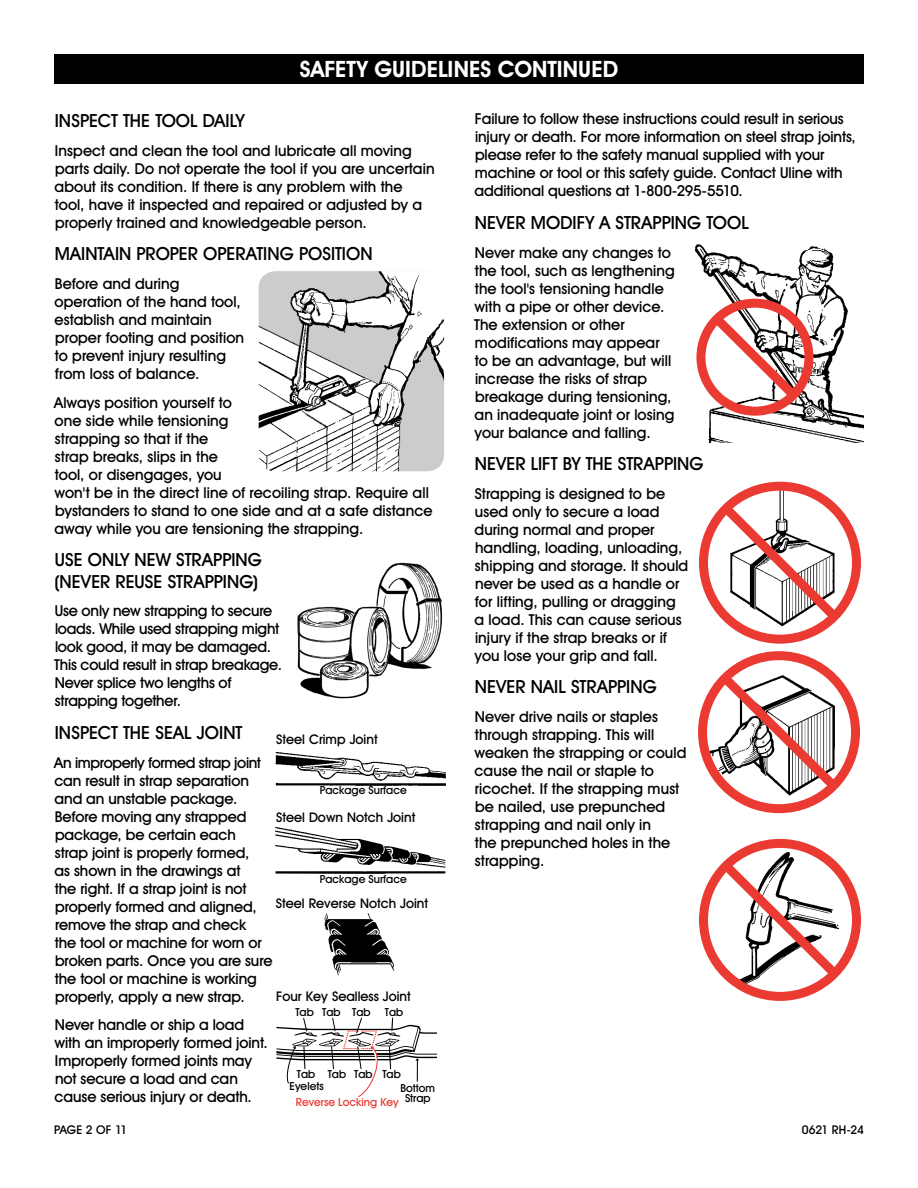
<style>
.page{position:relative;width:918px;height:1188px;background:#fff}
.page>*{position:absolute;margin:0;border:0;box-sizing:border-box;transform-origin:0 0}
.t1{font:700 22.5px "Uline Two Knine";letter-spacing:.005em;color:#fff}
.t2{font:18px/21.6px "Uline Two Knine";letter-spacing:.005em;color:#000}
.t3{font:15px/18px "Uline Two Knine";letter-spacing:.005em;color:#000}
.t4{font:15px/18px "Uline Two Knine";letter-spacing:-.015em;color:#000}
.t5{font:14.85px/18px "Uline Two Knine";letter-spacing:-.005em;color:#000}
.t6{font:13.2px "Uline Two Knine";color:#000}
.t7{font:12px "Uline Two Knine";letter-spacing:-.01em;color:#000}
.t8{font:10.95px/10.5px "Uline Two Knine";color:#000;text-align:center}
.t9{font:10.95px "Uline Two Knine";color:#eb3a32}
</style>
<div class="page">
<div style="left:54px;top:54px;width:810px;height:30px;background:#000"></div>
<img style="left:259px;top:271px;width:185px;height:200px">
<img style="left:297px;top:562px;width:146px;height:137px">
<img style="left:275px;top:752px;width:170px;height:34px">
<img style="left:275px;top:826px;width:170px;height:48px">
<img style="left:324px;top:913px;width:71px;height:63px">
<svg style="left:276px;top:1017px;width:161px;height:80px"></svg>
<img style="left:694px;top:244px;width:170px;height:199px">
<div style="left:696px;top:299px;width:117px;height:117px;border:9px solid #eb3a32;border-radius:50%"></div>
<svg style="left:704px;top:306px;width:103px;height:103px"></svg>
<img style="left:734px;top:482px;width:92px;height:14px">
<img style="left:701px;top:685px;width:122px;height:121px">
<div style="left:699px;top:482px;width:162px;height:162px;border:9px solid #eb3a32;border-radius:50%"></div>
<svg style="left:714px;top:496px;width:134px;height:134px"></svg>
<svg style="left:713px;top:666px;width:135px;height:134px"></svg>
<svg style="left:701px;top:773px;width:20px;height:15px"></svg>
<div style="left:698px;top:651px;width:162px;height:162px;border:9px solid #eb3a32;border-radius:50%"></div>
<img style="left:699px;top:846px;width:127px;height:155px">
<div style="left:702px;top:982px;width:37px;height:23px;background:#fff"></div>
<svg style="left:713px;top:853px;width:136px;height:135px"></svg>
<div style="left:699px;top:839px;width:162px;height:162px;border:9px solid #eb3a32;border-radius:50%"></div>
<h1 class="t1" style="left:300px;top:56px;width:320px">SAFETY GUIDELINES CONTINUED</h1>
<p class="t2" style="left:55px;top:109px;width:192px">INSPECT THE TOOL DAILY</p>
<p class="t3" style="left:55px;top:141px;width:382px">Inspect and clean the tool and lubricate all moving parts daily. Do not operate the tool if you are uncertain about its condition. If there is any problem with the tool, have it inspected and repaired or adjusted by a properly trained and knowledgeable person.</p>
<p class="t2" style="left:55px;top:243px;width:319px">MAINTAIN PROPER OPERATING POSITION</p>
<p class="t3" style="left:55px;top:274px;width:191px">Before and during operation of the hand tool, establish and maintain proper footing and position to prevent injury resulting from loss of balance.</p>
<p class="t3" style="left:54px;top:393px;width:380px">Always position yourself to<br>one side while tensioning<br>strapping so that if the<br>strap breaks, slips in the<br>tool, or disengages, you<br>won't be in the direct line of recoiling strap. Require all bystanders to stand to one side and at a safe distance away while you are tensioning the strapping.</p>
<p class="t2" style="left:55px;top:549px;width:209px">USE ONLY NEW STRAPPING (NEVER REUSE STRAPPING)</p>
<p class="t4" style="left:54px;top:602px;width:229px">Use only new strapping to secure loads. While used strapping might look good, it may be damaged.<br>This could result in strap breakage.<br>Never splice two lengths of strapping together.</p>
<p class="t2" style="left:55px;top:721px;width:189px">INSPECT THE SEAL JOINT</p>
<p class="t5" style="left:54px;top:753px;width:220px">An improperly formed strap joint can result in strap separation and an unstable package.<br>Before moving any strapped package, be certain each<br>strap joint is properly formed,<br>as shown in the drawings at<br>the right. If a strap joint is not properly formed and aligned, remove the strap and check<br>the tool or machine for worn or broken parts. Once you are sure the tool or machine is working properly, apply a new strap.</p>
<p class="t3" style="left:55px;top:1016px;width:215px">Never handle or ship a load with an improperly formed joint.<br>Improperly formed joints may not secure a load and can cause serious injury or death.</p>
<p class="t6" style="left:276px;top:731px;width:103px">Steel Crimp Joint</p>
<p class="t8" style="left:320px;top:785px;width:88px">Package Surface</p>
<p class="t6" style="left:276px;top:809px;width:141px">Steel Down Notch Joint</p>
<p class="t8" style="left:320px;top:873px;width:88px">Package Surface</p>
<p class="t6" style="left:276px;top:895px;width:154px">Steel Reverse Notch Joint</p>
<p class="t6" style="left:276px;top:988px;width:136px">Four Key Sealless Joint</p>
<p class="t8" style="left:295px;top:1006px;width:20px">Tab</p>
<p class="t8" style="left:322px;top:1006px;width:20px">Tab</p>
<p class="t8" style="left:352px;top:1006px;width:20px">Tab</p>
<p class="t8" style="left:385px;top:1006px;width:20px">Tab</p>
<p class="t8" style="left:297px;top:1069px;width:20px">Tab</p>
<p class="t8" style="left:328px;top:1069px;width:20px">Tab</p>
<p class="t8" style="left:354px;top:1069px;width:20px">Tab</p>
<p class="t8" style="left:382px;top:1069px;width:20px">Tab</p>
<p class="t8" style="left:290px;top:1081px;width:36px">Eyelets</p>
<p class="t8" style="left:401px;top:1082px;width:36px">Bottom<br>Strap</p>
<p class="t9" style="left:296px;top:1096px;width:104px">Reverse Locking Key</p>
<p class="t3" style="left:475px;top:110px;width:383px">Failure to follow these instructions could result in serious injury or death. For more information on steel strap joints, please refer to the safety manual supplied with your machine or tool or this safety guide. Contact Uline with additional questions at 1-800-295-5510.</p>
<p class="t2" style="left:475px;top:211px;width:276px">NEVER MODIFY A STRAPPING TOOL</p>
<p class="t3" style="left:474px;top:243px;width:202px">Never make any changes to the tool, such as lengthening the tool's tensioning handle with a pipe or other device.<br>The extension or other modifications may appear to be an advantage, but will increase the risks of strap breakage during tensioning, an inadequate joint or losing your balance and falling.</p>
<p class="t2" style="left:475px;top:453px;width:231px">NEVER LIFT BY THE STRAPPING</p>
<p class="t3" style="left:475px;top:484px;width:215px">Strapping is designed to be used only to secure a load during normal and proper handling, loading, unloading, shipping and storage. It should never be used as a handle or for lifting, pulling or dragging a load. This can cause serious injury if the strap breaks or if you lose your grip and fall.</p>
<p class="t2" style="left:475px;top:676px;width:184px">NEVER NAIL STRAPPING</p>
<p class="t3" style="left:475px;top:707px;width:213px">Never drive nails or staples through strapping. This will weaken the strapping or could cause the nail or staple to ricochet. If the strapping must be nailed, use prepunched strapping and nail only in<br>the prepunched holes in the strapping.</p>
<p class="t7" style="left:54px;top:1122px;width:75px">PAGE 2 OF 11</p>
<p class="t7" style="left:802px;top:1122px;width:64px">0621 RH-24</p>
</div>
